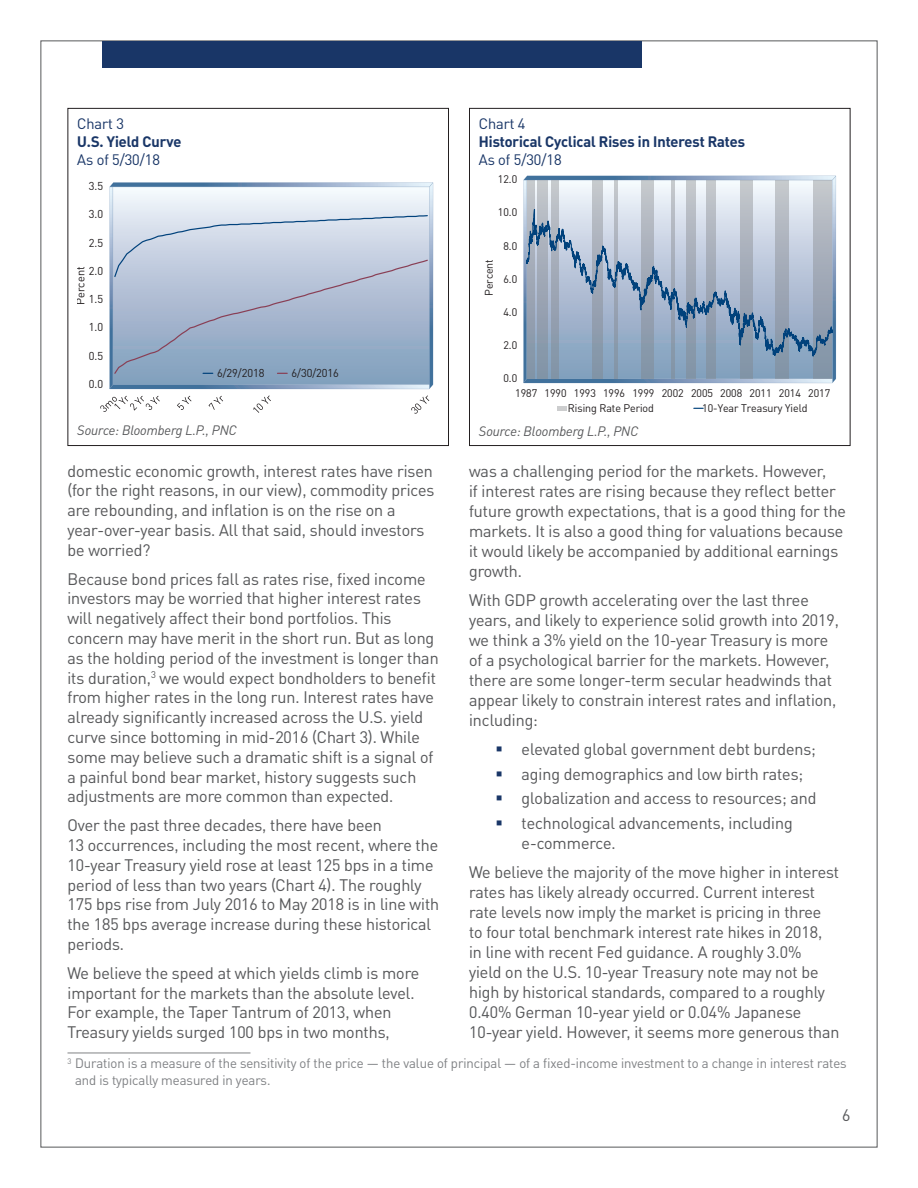
<style>
.page{position:relative;width:918px;height:1188px;background:#fff}
.page>*{position:absolute;margin:0;border:0;box-sizing:border-box;transform-origin:0 0}
.t1{font:16.5px/19.8px "PNC Brand";color:#57585a}
.t2{font:700 15px "PNC Brand";color:#193667}
.t3{font:15px "PNC Brand";color:#193667}
.t4{font:13.5px/16.2px "PNC Brand";color:#808285}
.t5{font:italic 13.5px "PNC Brand";color:#57585a}
.t6{font:11.4px "PNC Brand";color:#231f20}
.t7{font:10.95px/14.5px "PNC Brand";color:#231f20}
</style>
<div class="page">
<div style="left:102px;top:41px;width:540px;height:27px;background:#193667"></div>
<svg style="left:523px;top:176px;width:313px;height:207px"></svg>
<svg style="left:552px;top:180px;width:7px;height:199px"></svg>
<svg style="left:813px;top:180px;width:18px;height:199px"></svg>
<svg style="left:775px;top:180px;width:14px;height:199px"></svg>
<svg style="left:740px;top:180px;width:12px;height:199px"></svg>
<svg style="left:706px;top:180px;width:10px;height:199px"></svg>
<svg style="left:686px;top:180px;width:10px;height:199px"></svg>
<svg style="left:671px;top:180px;width:4px;height:199px"></svg>
<svg style="left:641px;top:180px;width:12px;height:199px"></svg>
<svg style="left:614px;top:180px;width:4px;height:199px"></svg>
<svg style="left:593px;top:180px;width:10px;height:199px"></svg>
<svg style="left:537px;top:180px;width:11px;height:199px"></svg>
<svg style="left:527px;top:180px;width:7px;height:199px"></svg>
<svg style="left:525px;top:208px;width:309px;height:153px;background:#a0b0c4"></svg>
<hr style="left:557px;top:406px;width:10px;height:4px;background:#cccdce">
<div style="left:469px;top:108px;width:381px;height:338px;border:1px solid #231f20"></div>
<svg style="left:100px;top:396px;width:60px;height:16px"></svg>
<svg style="left:177px;top:396px;width:15px;height:14px"></svg>
<svg style="left:208px;top:396px;width:15px;height:14px"></svg>
<svg style="left:254px;top:396px;width:17px;height:17px"></svg>
<svg style="left:411px;top:396px;width:18px;height:18px"></svg>
<svg style="left:110px;top:182px;width:323px;height:207px;background:#b2c2d6"></svg>
<div style="left:68px;top:108px;width:381px;height:338px;border:1px solid #231f20"></div>
<hr style="left:68px;top:1053px;width:182px;height:1px;background:#808285">
<p class="t3" style="left:77px;top:114px;width:48px">Chart 3</p>
<p class="t2" style="left:77px;top:132px;width:106px">U.S. Yield Curve</p>
<p class="t3" style="left:77px;top:150px;width:84px">As of 5/30/18</p>
<p class="t6" style="left:89px;top:179px;width:16px">3.5</p>
<p class="t6" style="left:89px;top:207px;width:16px">3.0</p>
<p class="t6" style="left:89px;top:235px;width:16px">2.5</p>
<p class="t6" style="left:89px;top:264px;width:16px">2.0</p>
<p class="t6" style="left:73px;top:305px;width:40px;rotate:-90deg">Percent</p>
<p class="t6" style="left:89px;top:292px;width:16px">1.5</p>
<p class="t6" style="left:89px;top:320px;width:16px">1.0</p>
<p class="t6" style="left:89px;top:348px;width:16px">0.5</p>
<p class="t6" style="left:89px;top:377px;width:16px">0.0</p>
<p class="t6" style="left:217px;top:366px;width:49px">6/29/2018</p>
<p class="t6" style="left:292px;top:366px;width:49px">6/30/2016</p>
<p class="t5" style="left:77px;top:422px;width:161px">Source: Bloomberg L.P., PNC</p>
<p class="t1" style="left:67px;top:460px;width:368px">domestic economic growth, interest rates have risen (for the right reasons, in our view), commodity prices are rebounding, and inflation is on the rise on a year‑over-year basis. All that said, should investors be worried?</p>
<p class="t1" style="left:67px;top:568px;width:373px">Because bond prices fall as rates rise, fixed income investors may be worried that higher interest rates will negatively affect their bond portfolios. This concern may have merit in the short run. But as long as the holding period of the investment is longer than its duration,<sup>3</sup> we would expect bondholders to benefit from higher rates in the long run. Interest rates have already significantly increased across the U.S. yield curve since bottoming in mid-2016 (Chart 3). While some may believe such a dramatic shift is a signal of a painful bond bear market, history suggests such adjustments are more common than expected.</p>
<p class="t1" style="left:67px;top:815px;width:373px">Over the past three decades, there have been<br>13 occurrences, including the most recent, where the 10-year Treasury yield rose at least 125 bps in a time period of less than two years (Chart 4). The roughly 175 bps rise from July 2016 to May 2018 is in line with the 185 bps average increase during these historical periods.</p>
<p class="t1" style="left:67px;top:963px;width:353px">We believe the speed at which yields climb is more important for the markets than the absolute level.<br>For example, the Taper Tantrum of 2013, when Treasury yields surged 100 bps in two months,</p>
<p class="t3" style="left:479px;top:114px;width:48px">Chart 4</p>
<p class="t2" style="left:479px;top:132px;width:268px">Historical Cyclical Rises in Interest Rates</p>
<p class="t3" style="left:479px;top:150px;width:84px">As of 5/30/18</p>
<p class="t7" style="left:498px;top:172px;width:21px">12.0</p>
<p class="t7" style="left:498px;top:205px;width:21px">10.0</p>
<p class="t7" style="left:481px;top:296px;width:38px;rotate:-90deg">Percent</p>
<p class="t7" style="left:503px;top:238px;width:15px">8.0</p>
<p class="t7" style="left:503px;top:271px;width:15px">6.0</p>
<p class="t7" style="left:503px;top:304px;width:15px">4.0</p>
<p class="t7" style="left:503px;top:338px;width:15px">2.0</p>
<p class="t7" style="left:503px;top:371px;width:15px">0.0</p>
<p class="t7" style="left:702px;top:386px;width:129px;text-indent:-187px">1987 1990 1993 1996 1999 2002 2005 2008 2011 2014 2017<br>10-Year Treasury Yield</p>
<p class="t7" style="left:568px;top:400px;width:88px">Rising Rate Period</p>
<p class="t5" style="left:479px;top:423px;width:161px">Source: Bloomberg L.P., PNC</p>
<p class="t1" style="left:469px;top:460px;width:378px">was a challenging period for the markets. However,<br>if interest rates are rising because they reflect better future growth expectations, that is a good thing for the markets. It is also a good thing for valuations because it would likely be accompanied by additional earnings growth.</p>
<p class="t1" style="left:469px;top:589px;width:371px">With GDP growth accelerating over the last three years, and likely to experience solid growth into 2019, we think a 3% yield on the 10-year Treasury is more of a psychological barrier for the markets. However, there are some longer-term secular headwinds that appear likely to constrain interest rates and inflation, including:</p>
<p class="t1" style="left:522px;top:737px;width:296px;line-height:24.6px">elevated global government debt burdens; aging demographics and low birth rates; globalization and access to resources; and technological advancements, including</p>
<p class="t1" style="left:469px;top:828px;width:371px;line-height:29.1px;text-indent:53px">e-commerce.<br>We believe the majority of the move higher in interest</p>
<p class="t1" style="left:469px;top:882px;width:372px">rates has likely already occurred. Current interest rate levels now imply the market is pricing in three<br>to four total benchmark interest rate hikes in 2018,<br>in line with recent Fed guidance. A roughly 3.0%<br>yield on the U.S. 10-year Treasury note may not be high by historical standards, compared to a roughly 0.40% German 10-year yield or 0.04% Japanese 10‑year yield. However, it seems more generous than</p>
<p class="t4" style="left:75px;top:1055px;width:773px;text-indent:-8px"><sup>3</sup> Duration is a measure of the sensitivity of the price — the value of principal — of a fixed-income investment to a change in interest rates and is typically measured in years.</p>
<p class="t1" style="left:842px;top:1105px;width:10px">6</p>
</div>
